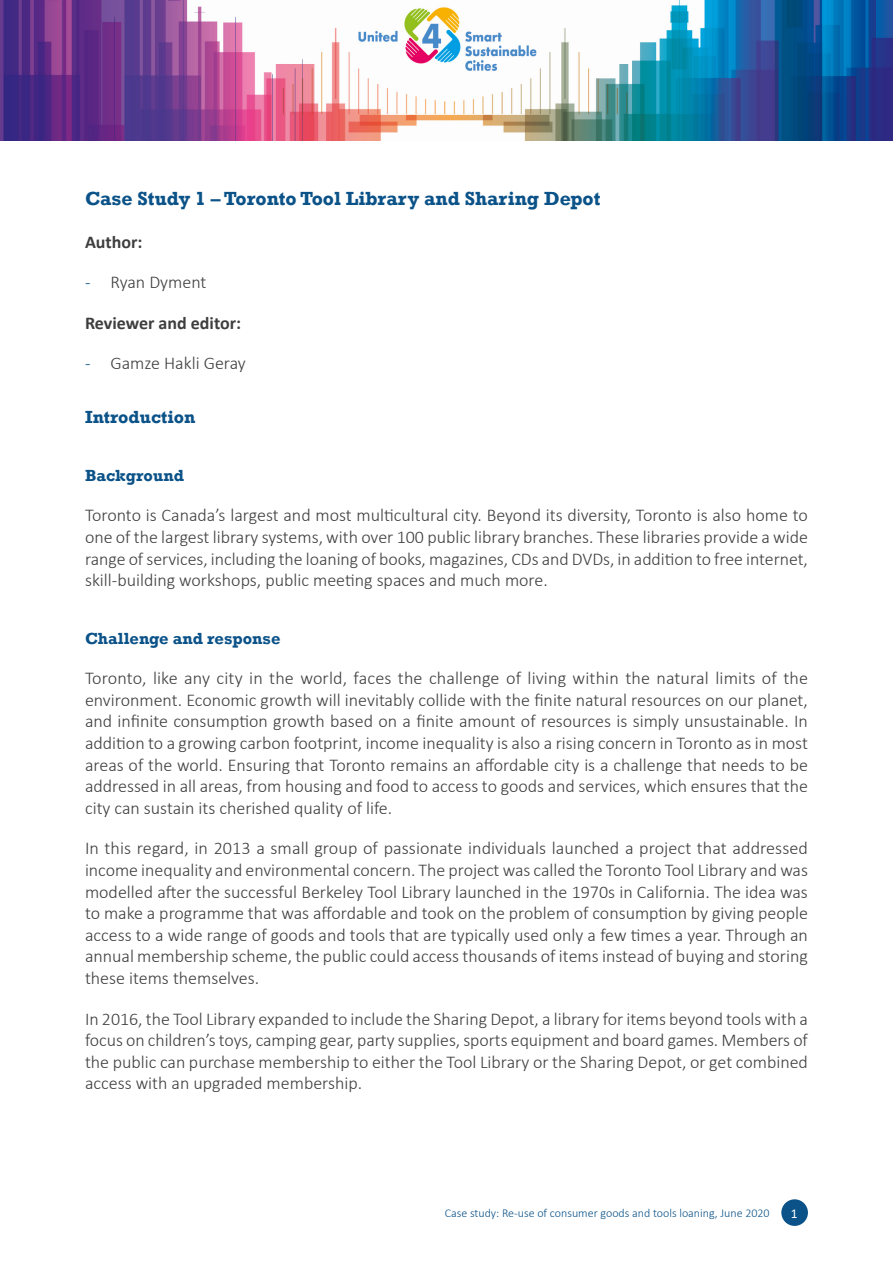
<style>
.page{position:relative;width:893px;height:1263px;background:#fff}
.page>*{position:absolute;margin:0;border:0;box-sizing:border-box;transform-origin:0 0}
.Heading_1{font:700 19.5px "Rockwell";color:#0a5288}
.Bullet_list_1{font:300 18px/21.6px "Calibri";color:#3e3e3f;text-align:justify}
.t1{font:700 18px "Calibri";color:#3e3e3f}
.Heading_2{font:700 18px "Rockwell";color:#0a5288}
.Heading_3{font:700 16.5px "Rockwell";color:#0a5288}
.t2{font:13.5px "Calibri";color:#fff}
.t3{font:300 12px "Calibri";color:#0a5288}
.s1{color:#0a5288}
</style>
<div class="page">
<div style="left:781px;top:1199px;width:27px;height:27px;background:#0a5288;border-radius:50%"></div>
<img style="left:0;top:0;width:893px;height:140px">
<h1 class="Heading_1" style="left:85px;top:186px;width:517px">Case Study 1 – Toronto Tool Library and Sharing Depot</h1>
<p class="t1" style="left:85px;top:229px;width:59px">Author:</p>
<p class="Bullet_list_1" style="left:85px;top:271px;width:123px"><span class="s1">-</span> Ryan Dyment</p>
<p class="t1" style="left:85px;top:310px;width:158px">Reviewer and editor:</p>
<p class="Bullet_list_1" style="left:85px;top:352px;width:162px"><span class="s1">-</span> Gamze Hakli Geray</p>
<h2 class="Heading_2" style="left:85px;top:406px;width:112px">Introduction</h2>
<h3 class="Heading_3" style="left:85px;top:465px;width:100px">Background</h3>
<p class="Bullet_list_1" style="left:85px;top:504px;width:724px">Toronto is Canada’s largest and most multicultural city. Beyond its diversity, Toronto is also home to one of the largest library systems, with over 100 public library branches. These libraries provide a wide range of services, including the loaning of books, magazines, CDs and DVDs, in addition to free internet, skill-building workshops, public meeting spaces and much more.</p>
<h3 class="Heading_3" style="left:85px;top:628px;width:197px">Challenge and response</h3>
<p class="Bullet_list_1" style="left:85px;top:667px;width:724px">Toronto, like any city in the world, faces the challenge of living within the natural limits of the environment. Economic growth will inevitably collide with the finite natural resources on our planet, and infinite consumption growth based on a finite amount of resources is simply unsustainable. In addition to a growing carbon footprint, income inequality is also a rising concern in Toronto as in most areas of the world. Ensuring that Toronto remains an affordable city is a challenge that needs to be addressed in all areas, from housing and food to access to goods and services, which ensures that the city can sustain its cherished quality of life.</p>
<p class="Bullet_list_1" style="left:85px;top:837px;width:724px">In this regard, in 2013 a small group of passionate individuals launched a project that addressed income inequality and environmental concern. The project was called the Toronto Tool Library and was modelled after the successful Berkeley Tool Library launched in the 1970s in California. The idea was to make a programme that was affordable and took on the problem of consumption by giving people access to a wide range of goods and tools that are typically used only a few times a year. Through an annual membership scheme, the public could access thousands of items instead of buying and storing these items themselves.</p>
<p class="Bullet_list_1" style="left:85px;top:1007px;width:724px">In 2016, the Tool Library expanded to include the Sharing Depot, a library for items beyond tools with a focus on children’s toys, camping gear, party supplies, sports equipment and board games. Members of the public can purchase membership to either the Tool Library or the Sharing Depot, or get combined access with an upgraded membership.</p>
<p class="t3" style="left:445px;top:1206px;width:326px">Case study: Re-use of consumer goods and tools loaning, June 2020</p>
<p class="t2" style="left:791px;top:1204px;width:8px">1</p>
</div>
